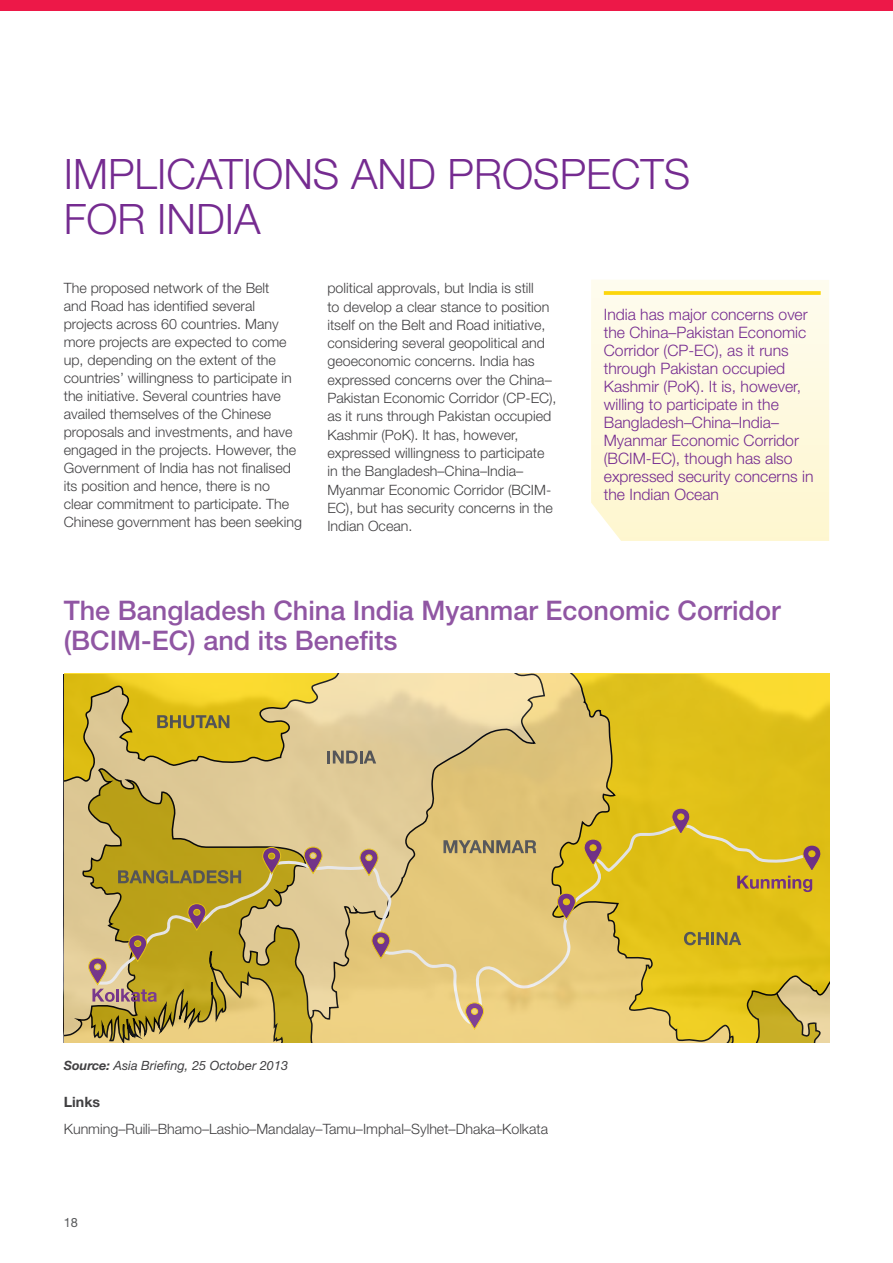
<style>
.page{position:relative;width:893px;height:1263px;background:#fff}
.page>*{position:absolute;margin:0;border:0;box-sizing:border-box;transform-origin:0 0}
.t1{font:300 42px/45px "Helvetica Neue";color:#752b90}
.t2{font:500 27px/30px "Helvetica Neue";color:#9056a3}
.t3{font:300 15.75px/18px "Helvetica Neue";color:#752b90}
.t4{font:300 14.25px/18px "Helvetica Neue";color:#414042}
.t5{font:700 14.25px "Helvetica Neue";color:#414042}
.t6{font:italic 12.75px "Helvetica Neue";color:#414042}
.t7{font:12.75px "Helvetica Neue";color:#58595b}
.s1{font-weight:700}
</style>
<div class="page">
<div style="left:0;top:0;width:892px;height:11px;background:#ed1848"></div>
<svg style="left:591px;top:280px;width:238px;height:261px;background:#fef9df"></svg>
<svg style="left:604px;top:291px;width:217px;height:4px"></svg>
<svg style="left:733px;top:674px;width:96px;height:369px;background:#e1c221"></svg>
<svg style="left:546px;top:674px;width:187px;height:369px;background:#dfc13b"></svg>
<svg style="left:64px;top:674px;width:482px;height:369px;background:#dfc88b"></svg>
<svg style="left:94px;top:823px;width:722px;height:204px;background:#dbc055"></svg>
<svg style="left:64px;top:674px;width:312px;height:137px;background:#d8c05d"></svg>
<svg style="left:443px;top:840px;width:93px;height:13px"></svg>
<svg style="left:118px;top:870px;width:123px;height:13px;background:#877a38"></svg>
<svg style="left:684px;top:932px;width:57px;height:13px"></svg>
<svg style="left:737px;top:844px;width:85px;height:48px;background:#cda932"></svg>
<svg style="left:671px;top:807px;width:20px;height:28px"></svg>
<svg style="left:583px;top:838px;width:20px;height:28px"></svg>
<svg style="left:557px;top:892px;width:19px;height:28px"></svg>
<svg style="left:465px;top:1002px;width:19px;height:28px"></svg>
<svg style="left:371px;top:931px;width:20px;height:28px"></svg>
<svg style="left:359px;top:848px;width:20px;height:28px"></svg>
<svg style="left:303px;top:846px;width:20px;height:28px"></svg>
<svg style="left:262px;top:847px;width:19px;height:27px"></svg>
<svg style="left:64px;top:903px;width:263px;height:140px;background:#c4ab55"></svg>
<h1 class="t1" style="left:64px;top:150px;width:628px">IMPLICATIONS AND PROSPECTS<br>FOR INDIA</h1>
<p class="t4" style="left:64px;top:278px;width:240px">The proposed network of the Belt<br>and Road has identified several projects across 60 countries. Many more projects are expected to come up, depending on the extent of the countries’ willingness to participate in the initiative. Several countries have availed themselves of the Chinese proposals and investments, and have engaged in the projects. However, the Government of India has not finalised its position and hence, there is no clear commitment to participate. The Chinese government has been seeking</p>
<p class="t4" style="left:327px;top:278px;width:231px">political approvals, but India is still<br>to develop a clear stance to position itself on the Belt and Road initiative, considering several geopolitical and geoeconomic concerns. India has expressed concerns over the China– Pakistan Economic Corridor (CP-EC), as it runs through Pakistan occupied Kashmir (PoK). It has, however, expressed willingness to participate in the Bangladesh–China–India– Myanmar Economic Corridor (BCIM-EC), but has security concerns in the Indian Ocean.</p>
<p class="t3" style="left:604px;top:305px;width:211px">India has major concerns over the China–Pakistan Economic<br>Corridor (CP-EC), as it runs through Pakistan occupied<br>Kashmir (PoK). It is, however, willing to participate in the<br>Bangladesh–China–India–<br>Myanmar Economic Corridor (BCIM-EC), though has also expressed security concerns in the Indian Ocean</p>
<h2 class="t2" style="left:64px;top:594px;width:718px">The Bangladesh China India Myanmar Economic Corridor (BCIM-EC) and its Benefits</h2>
<p class="t6" style="left:64px;top:1056px;width:226px"><span class="s1">Source:</span> Asia Briefing, 25 October 2013</p>
<p class="t5" style="left:64px;top:1090px;width:38px">Links</p>
<p class="t4" style="left:64px;top:1119px;width:486px">Kunming–Ruili–Bhamo–Lashio–Mandalay–Tamu–Imphal–Sylhet–Dhaka–Kolkata</p>
<p class="t7" style="left:64px;top:1213px;width:16px">18</p>
</div>
